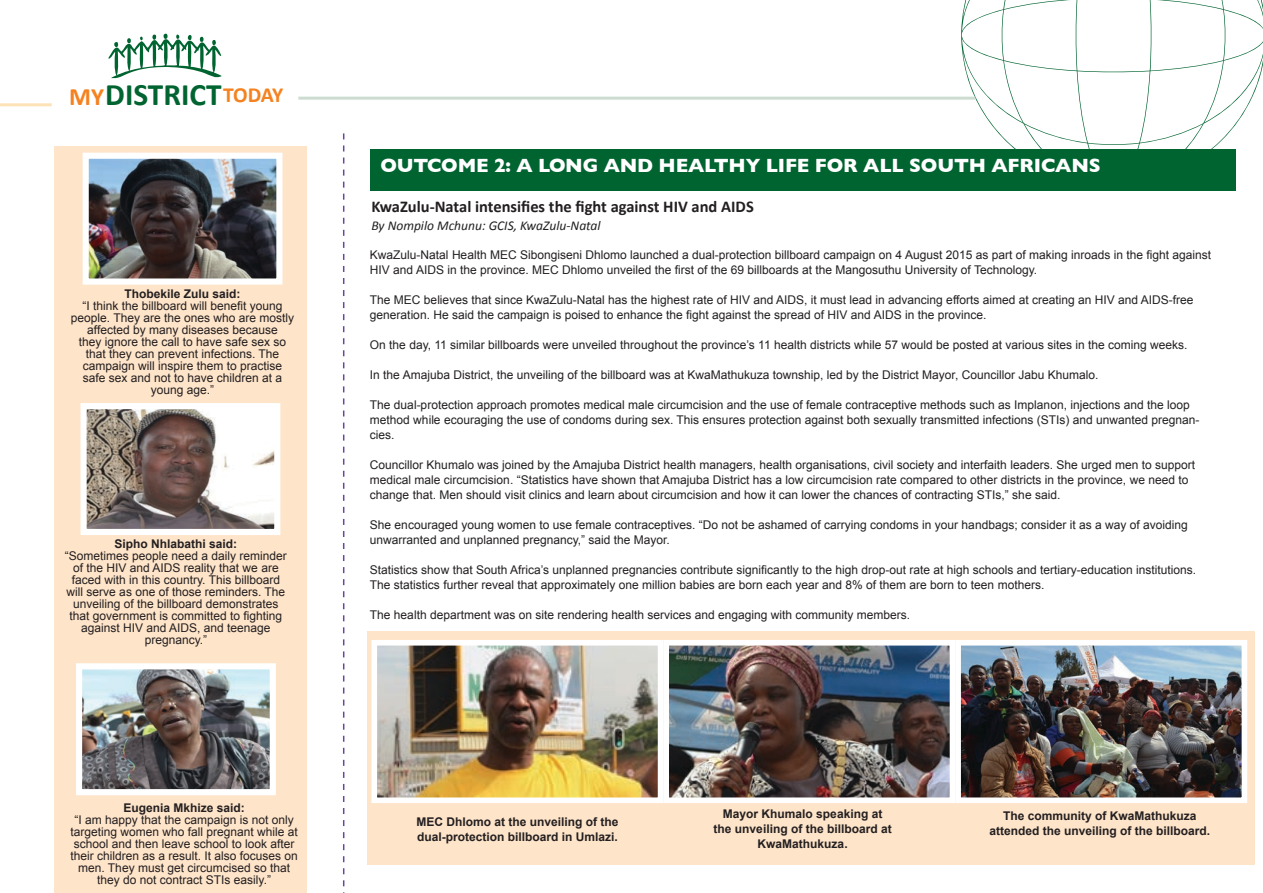
<style>
.page{position:relative;width:1263px;height:893px;background:#fff}
.page>*{position:absolute;margin:0;border:0;box-sizing:border-box;transform-origin:0 0}
.t1{font:700 31.35px "Calibri";color:#006431}
.t2{font:700 19.5px "Gill Sans";letter-spacing:-.01em;color:#fff}
.t3{font:700 16.5px "Calibri";color:#231f20}
.t4{font:italic 13.5px "Calibri";color:#231f20}
.t5{font:12px/12px "Arial";color:#231f20}
.t6{font:700 12px/15px "Arial";color:#231f20;text-align:center}
.s1{font-size:25.05px;color:#f58220}
.s2{font-size:21.6px;color:#f58220}
</style>
<div class="page">
<div style="left:367px;top:631px;width:887px;height:234px;background:#fee4c9"></div>
<hr style="left:0;top:103px;width:52px;height:3px;background:#fee2b7">
<svg style="left:961px;top:0;width:302px;height:185px"></svg>
<svg style="left:343px;top:133px;width:1px;height:760px"></svg>
<hr style="left:298px;top:97px;width:677px;height:3px;background:#ccdcd0">
<svg style="left:109px;top:33px;width:113px;height:46px"></svg>
<div style="left:54px;top:147px;width:253px;height:746px;background:#fee4c9"></div>
<div style="left:370px;top:149px;width:865px;height:42px;background:#006431"></div>
<img style="left:90px;top:160px;width:185px;height:118px">
<div style="left:83px;top:153px;width:199px;height:132px;border:6px solid #fff"></div>
<img style="left:88px;top:410px;width:185px;height:118px">
<div style="left:81px;top:403px;width:199px;height:132px;border:6px solid #fff"></div>
<img style="left:83px;top:670px;width:186px;height:118px">
<div style="left:76px;top:663px;width:200px;height:132px;border:6px solid #fff"></div>
<img style="left:378px;top:647px;width:278px;height:149px">
<div style="left:371px;top:640px;width:292px;height:163px;border:6px solid #fff"></div>
<img style="left:670px;top:647px;width:278px;height:149px">
<div style="left:663px;top:640px;width:292px;height:163px;border:6px solid #fff"></div>
<img style="left:962px;top:647px;width:278px;height:149px">
<div style="left:955px;top:640px;width:292px;height:163px;border:6px solid #fff"></div>
<h1 class="t1" style="left:69px;top:74px;width:215px"><span class="s1">MY</span>DISTRICT<span class="s2">TODAY</span></h1>
<p class="t6" style="left:125px;top:287px;width:118px">Thobekile Zulu said:</p>
<p class="t5" style="left:71px;top:300px;width:225px;text-align:center">“I think the billboard will benefit young people. They are the ones who are mostly affected by many diseases because<br>they ignore the call to have safe sex so that they can prevent infections. The campaign will inspire them to practise safe sex and not to have children at a young age.”</p>
<p class="t6" style="left:115px;top:537px;width:124px">Sipho Nhlabathi said:</p>
<p class="t5" style="left:65px;top:550px;width:224px;text-align:center">“Sometimes people need a daily reminder of the HIV and AIDS reality that we are faced with in this country. This billboard will serve as one of those reminders. The unveiling of the billboard demonstrates that government is committed to fighting against HIV and AIDS, and teenage pregnancy.”</p>
<h2 class="t2" style="left:380px;top:150px;width:722px">OUTCOME 2: A LONG AND HEALTHY LIFE FOR ALL SOUTH AFRICANS</h2>
<h3 class="t3" style="left:371px;top:196px;width:384px">KwaZulu-Natal intensifies the fight against HIV and AIDS</h3>
<p class="t4" style="left:371px;top:216px;width:231px">By Nompilo Mchunu: GCIS, KwaZulu-Natal</p>
<p class="t5" style="left:370px;top:247px;width:843px;line-height:15px">KwaZulu-Natal Health MEC Sibongiseni Dhlomo launched a dual-protection billboard campaign on 4 August 2015 as part of making inroads in the fight against<br>HIV and AIDS in the province. MEC Dhlomo unveiled the first of the 69 billboards at the Mangosuthu University of Technology.</p>
<p class="t5" style="left:370px;top:292px;width:825px;line-height:15px">The MEC believes that since KwaZulu-Natal has the highest rate of HIV and AIDS, it must lead in advancing efforts aimed at creating an HIV and AIDS-free generation. He said the campaign is poised to enhance the fight against the spread of HIV and AIDS in the province.</p>
<p class="t5" style="left:370px;top:339px;width:819px">On the day, 11 similar billboards were unveiled throughout the province’s 11 health districts while 57 would be posted at various sites in the coming weeks.</p>
<p class="t5" style="left:370px;top:369px;width:730px">In the Amajuba District, the unveiling of the billboard was at KwaMathukuza township, led by the District Mayor, Councillor Jabu Khumalo.</p>
<p class="t5" style="left:370px;top:397px;width:831px;line-height:15px">The dual-protection approach promotes medical male circumcision and the use of female contraceptive methods such as Implanon, injections and the loop method while ecouraging the use of condoms during sex. This ensures protection against both sexually transmitted infections (STIs) and unwanted pregnan&shy;cies.</p>
<p class="t5" style="left:370px;top:457px;width:827px;line-height:15px">Councillor Khumalo was joined by the Amajuba District health managers, health organisations, civil society and interfaith leaders. She urged men to support medical male circumcision. “Statistics have shown that Amajuba District has a low circumcision rate compared to other districts in the province, we need to change that. Men should visit clinics and learn about circumcision and how it can lower the chances of contracting STIs,” she said.</p>
<p class="t5" style="left:370px;top:517px;width:819px;line-height:15px">She encouraged young women to use female contraceptives. “Do not be ashamed of carrying condoms in your handbags; consider it as a way of avoiding unwarranted and unplanned pregnancy,” said the Mayor.</p>
<p class="t5" style="left:370px;top:562px;width:828px;line-height:15px">Statistics show that South Africa’s unplanned pregnancies contribute significantly to the high drop-out rate at high schools and tertiary-education institutions.<br>The statistics further reveal that approximately one million babies are born each year and 8% of them are born to teen mothers.</p>
<p class="t5" style="left:370px;top:609px;width:542px">The health department was on site rendering health services and engaging with community members.</p>
<p class="t6" style="left:123px;top:800px;width:123px">Eugenia Mkhize said:</p>
<p class="t5" style="left:70px;top:814px;width:229px;text-align:center">“I am happy that the campaign is not only targeting women who fall pregnant while at school and then leave school to look after their children as a result. It also focuses on men. They must get circumcised so that they do not contract STIs easily.”</p>
<p class="t6" style="left:416px;top:814px;width:204px;text-align:left">MEC Dhlomo at the unveiling of the dual-protection billboard in Umlazi.</p>
<p class="t6" style="left:714px;top:807px;width:180px">Mayor Khumalo speaking at the unveiling of the billboard at<br>KwaMathukuza.</p>
<p class="t6" style="left:989px;top:809px;width:222px">The community of KwaMathukuza attended the unveiling of the billboard.</p>
</div>
